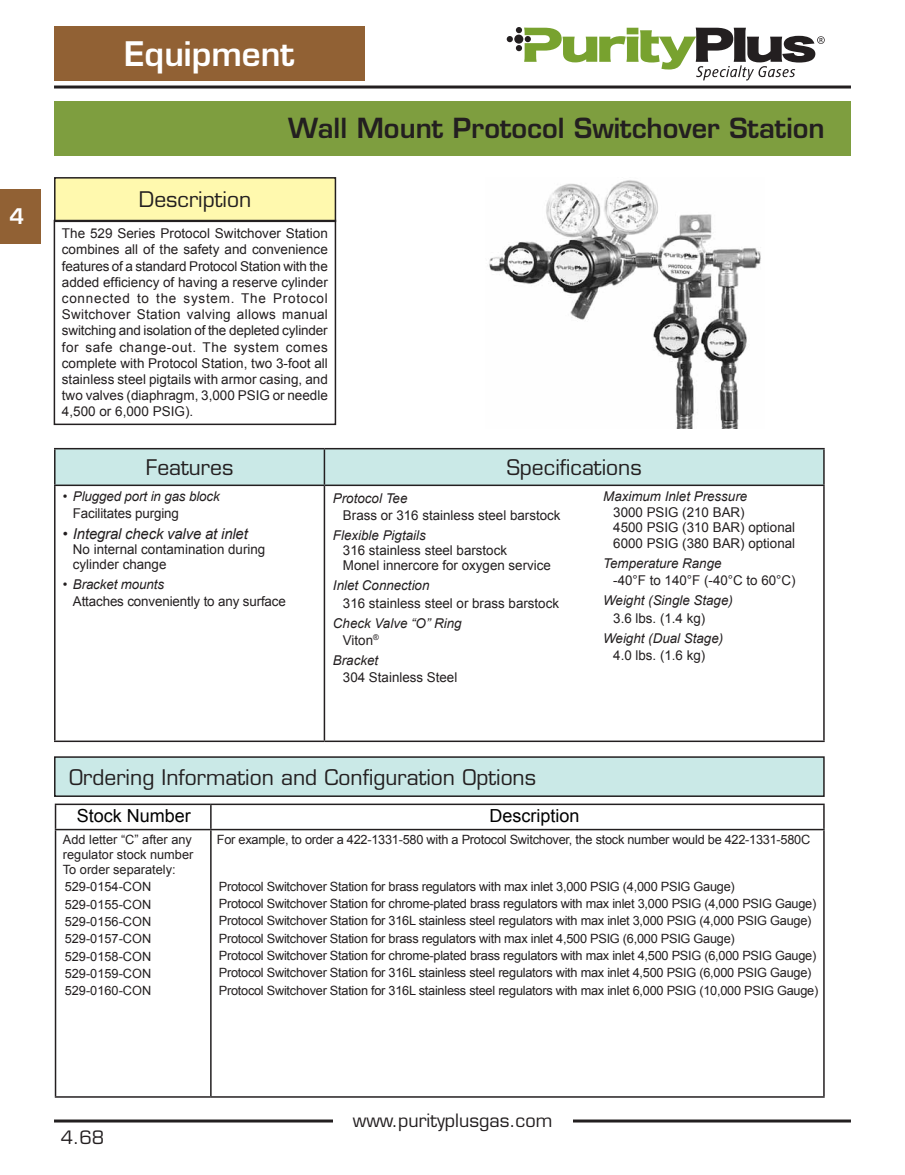
<style>
.page{position:relative;width:905px;height:1175px;background:#fff}
.page>*{position:absolute;margin:0;border:0;box-sizing:border-box;transform-origin:0 0}
.t1{font:600 33px "Eurostile";color:#fff}
.t2{font:600 27px "Eurostile";color:#231f20}
.t3{font:21px "Eurostile";color:#231f20}
.t4{font:600 21px "Eurostile";color:#fff}
.t5{font:18px "Eurostile";color:#231f20}
.t6{font:18px "Arial";color:#000}
.t7{font:italic 15px "Arial";letter-spacing:-.01em;color:#231f20}
.t8{font:13.5px/16.2px "Arial";color:#231f20}
.t9{font:italic 13.5px/17.2px "Arial";color:#231f20}
.t10{font:12.75px/17.4px "Arial";letter-spacing:-.02em;color:#231f20;text-align:justify}
.s1{font-style:normal}
</style>
<div class="page">
<hr style="left:55px;top:803px;width:156px;height:2px;background:#231f20">
<svg style="left:55px;top:805px;width:1px;height:23px"></svg>
<hr style="left:211px;top:803px;width:613px;height:2px;background:#231f20">
<hr style="left:210px;top:805px;width:2px;height:23px;background:#231f20">
<svg style="left:823px;top:805px;width:1px;height:23px"></svg>
<hr style="left:55px;top:828px;width:156px;height:2px;background:#231f20">
<hr style="left:55px;top:830px;width:1px;height:266px;background:#231f20">
<hr style="left:211px;top:828px;width:613px;height:2px;background:#231f20">
<hr style="left:210px;top:830px;width:2px;height:266px;background:#231f20">
<hr style="left:823px;top:830px;width:1px;height:266px;background:#231f20">
<hr style="left:55px;top:1096px;width:156px;height:1px;background:#231f20">
<hr style="left:211px;top:1096px;width:613px;height:1px;background:#231f20">
<div style="left:54px;top:101px;width:796px;height:54px;background:#7e9e3f"></div>
<div style="left:55px;top:178px;width:280px;height:43px;background:#fff9ae"></div>
<div style="left:54px;top:177px;width:282px;height:45px;border:2px solid #231f20"></div>
<div style="left:56px;top:449px;width:767px;height:35px;background:#cae9e7"></div>
<hr style="left:54px;top:448px;width:270px;height:1px;background:#231f20">
<hr style="left:54px;top:449px;width:2px;height:35px;background:#231f20">
<hr style="left:324px;top:448px;width:500px;height:1px;background:#231f20">
<hr style="left:324px;top:449px;width:1px;height:35px;background:#231f20">
<hr style="left:823px;top:449px;width:1px;height:35px;background:#231f20">
<hr style="left:54px;top:484px;width:270px;height:2px;background:#231f20">
<hr style="left:54px;top:486px;width:2px;height:254px;background:#231f20">
<hr style="left:324px;top:484px;width:500px;height:2px;background:#231f20">
<hr style="left:324px;top:486px;width:1px;height:254px;background:#231f20">
<hr style="left:823px;top:486px;width:1px;height:254px;background:#231f20">
<hr style="left:54px;top:740px;width:270px;height:2px;background:#231f20">
<hr style="left:324px;top:740px;width:500px;height:2px;background:#231f20">
<div style="left:55px;top:757px;width:769px;height:39px;background:#cae9e7"></div>
<div style="left:54px;top:756px;width:770px;height:41px;border:2px solid #231f20"></div>
<div style="left:54px;top:26px;width:310px;height:54px;background:#916134"></div>
<hr style="left:54px;top:1119px;width:796px;height:3px;background:#231f20">
<div style="left:333px;top:1099px;width:239px;height:40px;background:#fff"></div>
<hr style="left:54px;top:85px;width:796px;height:3px;background:#231f20">
<svg style="left:506px;top:27px;width:318px;height:53px"></svg>
<div style="left:0;top:189px;width:40px;height:54px;background:#916134"></div>
<div style="left:54px;top:220px;width:282px;height:205px;border:2px solid #231f20"></div>
<img style="left:489px;top:180px;width:272px;height:248px">
<h3 class="t4" style="left:9px;top:204px;width:16px">4</h3>
<h1 class="t1" style="left:124px;top:34px;width:172px">Equipment</h1>
<h3 class="t3" style="left:139px;top:187px;width:114px">Description</h3>
<h2 class="t2" style="left:288px;top:111px;width:538px">Wall Mount Protocol Switchover Station</h2>
<p class="t8" style="left:62px;top:225px;width:267px;text-align:justify">The 529 Series Protocol Switchover Station combines all of the safety and convenience features of a standard Protocol Station with the added efficiency of having a reserve cylinder connected to the system. The Protocol Switchover Station valving allows manual switching and isolation of the depleted cylinder for safe change-out. The system comes complete with Protocol Station, two 3-foot all stainless steel pigtails with armor casing, and two valves (diaphragm, 3,000 PSIG or needle 4,500 or 6,000 PSIG).</p>
<h3 class="t3" style="left:146px;top:455px;width:89px">Features</h3>
<h3 class="t3" style="left:506px;top:455px;width:136px">Specifications</h3>
<p class="t9" style="left:63px;top:488px;width:158px">• Plugged port in gas block</p>
<p class="t8" style="left:73px;top:505px;width:107px">Facilitates purging</p>
<p class="t7" style="left:63px;top:524px;width:186px">• Integral check valve at inlet</p>
<p class="t8" style="left:73px;top:542px;width:194px;line-height:15px">No internal contamination during cylinder change</p>
<p class="t9" style="left:63px;top:575px;width:103px">• Bracket mounts</p>
<p class="t8" style="left:73px;top:593px;width:214px">Attaches conveniently to any surface</p>
<p class="t9" style="left:333px;top:490px;width:76px">Protocol Tee</p>
<p class="t8" style="left:343px;top:507px;width:219px">Brass or 316 stainless steel barstock</p>
<p class="t9" style="left:333px;top:527px;width:94px">Flexible Pigtails</p>
<p class="t8" style="left:343px;top:543px;width:209px;line-height:15px">316 stainless steel barstock<br>Monel innercore for oxygen service</p>
<p class="t9" style="left:333px;top:577px;width:98px">Inlet Connection</p>
<p class="t8" style="left:343px;top:595px;width:217px">316 stainless steel or brass barstock</p>
<p class="t9" style="left:343px;top:614px;width:120px;text-indent:-10px">Check Valve “O” Ring<br><span class="s1">Viton</span><sup>®</sup></p>
<p class="t9" style="left:333px;top:651px;width:47px">Bracket</p>
<p class="t8" style="left:343px;top:669px;width:116px">304 Stainless Steel</p>
<p class="t9" style="left:603px;top:488px;width:145px">Maximum Inlet Pressure</p>
<p class="t8" style="left:613px;top:504px;width:183px;line-height:15.8px">3000 PSIG (210 BAR)<br>4500 PSIG (310 BAR) optional<br>6000 PSIG (380 BAR) optional</p>
<p class="t9" style="left:603px;top:555px;width:120px">Temperature Range</p>
<p class="t8" style="left:613px;top:572px;width:184px">-40°F to 140°F (-40°C to 60°C)</p>
<p class="t9" style="left:603px;top:592px;width:131px">Weight (Single Stage)</p>
<p class="t8" style="left:613px;top:610px;width:94px">3.6 lbs. (1.4 kg)</p>
<p class="t9" style="left:603px;top:629px;width:121px">Weight (Dual Stage)</p>
<p class="t8" style="left:613px;top:647px;width:94px">4.0 lbs. (1.6 kg)</p>
<h3 class="t3" style="left:69px;top:764px;width:468px">Ordering Information and Configuration Options</h3>
<h3 class="t6" style="left:77px;top:804px;width:116px">Stock Number</h3>
<h3 class="t6" style="left:489px;top:804px;width:92px">Description</h3>
<p class="t10" style="left:63px;top:832px;width:132px;line-height:15px">Add letter “C” after any regulator stock number To order separately:</p>
<p class="t10" style="left:65px;top:878px;width:88px">529-0154-CON 529-0155-CON 529-0156-CON 529-0157-CON 529-0158-CON 529-0159-CON 529-0160-CON</p>
<p class="t10" style="left:217px;top:831px;width:595px">For example, to order a 422-1331-580 with a Protocol Switchover, the stock number would be 422-1331-580C</p>
<p class="t10" style="left:219px;top:877px;width:601px;text-align:left">Protocol Switchover Station for brass regulators with max inlet 3,000 PSIG (4,000 PSIG Gauge)<br>Protocol Switchover Station for chrome-plated brass regulators with max inlet 3,000 PSIG (4,000 PSIG Gauge)<br>Protocol Switchover Station for 316L stainless steel regulators with max inlet 3,000 PSIG (4,000 PSIG Gauge)<br>Protocol Switchover Station for brass regulators with max inlet 4,500 PSIG (6,000 PSIG Gauge)<br>Protocol Switchover Station for chrome-plated brass regulators with max inlet 4,500 PSIG (6,000 PSIG Gauge)<br>Protocol Switchover Station for 316L stainless steel regulators with max inlet 4,500 PSIG (6,000 PSIG Gauge)<br>Protocol Switchover Station for 316L stainless steel regulators with max inlet 6,000 PSIG (10,000 PSIG Gauge)</p>
<h3 class="t5" style="left:61px;top:1126px;width:45px">4.68</h3>
<h3 class="t5" style="left:353px;top:1109px;width:201px">www.purityplusgas.com</h3>
</div>
